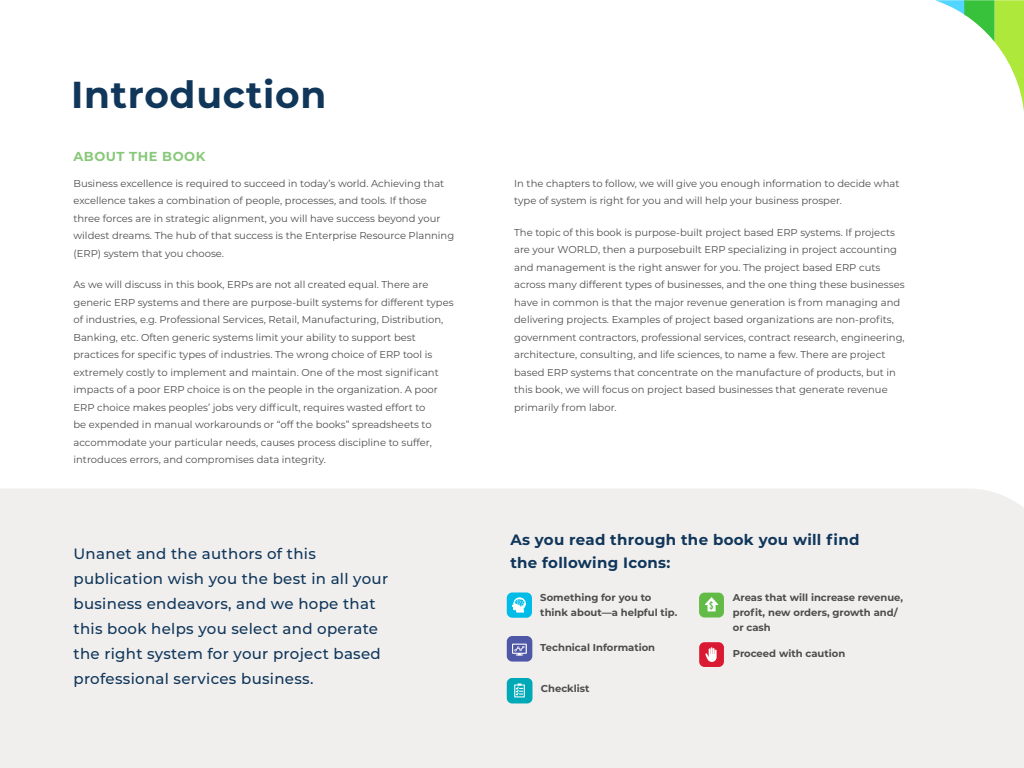
<style>
.page{position:relative;width:1024px;height:768px;background:#fff}
.page>*{position:absolute;margin:0;border:0;box-sizing:border-box;transform-origin:0 0}
.t1{font:700 37.5px "Montserrat";letter-spacing:.02em;color:#10365a}
.t2{font:500 15px/25px "Montserrat";letter-spacing:.02em;color:#10365a}
.t3{font:700 15px/22.5px "Montserrat";letter-spacing:.02em;color:#10365a}
.t4{font:700 13px "Montserrat";letter-spacing:.04em;color:#88c879}
.t5{font:10px/17.5px "Montserrat";color:#4d4d4d}
.t6{font:700 10px/15px "Montserrat";color:#4d4d4d}
.t7{font:9.95px "Trade Gothic LT Std Bd Cn 20";color:#62bb46}
</style>
<div class="page">
<svg style="left:936px;top:0;width:88px;height:112px"></svg>
<div style="left:0;top:489px;width:1024px;height:279px;background:#f0efee"></div>
<div style="left:507px;top:592px;width:25px;height:26px;background:#00bce7;border-radius:5px"></div>
<svg style="left:512px;top:597px;width:13px;height:15px"></svg>
<div style="left:507px;top:636px;width:25px;height:26px;background:#4e58a7;border-radius:6px"></div>
<svg style="left:512px;top:644px;width:15px;height:12px"></svg>
<div style="left:699px;top:593px;width:25px;height:25px;background:#62bb46;border-radius:5px"></div>
<div style="left:708px;top:605px;width:8px;height:6px;background:#fff"></div>
<svg style="left:705px;top:597px;width:13px;height:8px"></svg>
<div style="left:699px;top:642px;width:25px;height:25px;background:#da1a32;border-radius:5px"></div>
<svg style="left:705px;top:647px;width:12px;height:15px"></svg>
<div style="left:507px;top:678px;width:25px;height:25px;background:#00a9b7;border-radius:5px"></div>
<svg style="left:514px;top:683px;width:11px;height:14px"></svg>
<h1 class="t1" style="left:71px;top:68px;width:257px">Introduction</h1>
<h3 class="t4" style="left:74px;top:147px;width:133px">ABOUT THE BOOK</h3>
<p class="t5" style="left:74px;top:174px;width:382px">Business excellence is required to succeed in today’s world. Achieving that excellence takes a combination of people, processes, and tools. If those three forces are in strategic alignment, you will have success beyond your wildest dreams. The hub of that success is the Enterprise Resource Planning (ERP) system that you choose.</p>
<p class="t5" style="left:74px;top:276px;width:382px">As we will discuss in this book, ERPs are not all created equal. There are generic ERP systems and there are purpose-built systems for different types of industries, e.g. Professional Services, Retail, Manufacturing, Distribution, Banking, etc. Often generic systems limit your ability to support best practices for specific types of industries. The wrong choice of ERP tool is extremely costly to implement and maintain. One of the most significant impacts of a poor ERP choice is on the people in the organization. A poor ERP choice makes peoples’ jobs very difficult, requires wasted effort to<br>be expended in manual workarounds or “off the books” spreadsheets to accommodate your particular needs, causes process discipline to suffer, introduces errors, and compromises data integrity.</p>
<h2 class="t2" style="left:74px;top:540px;width:316px">Unanet and the authors of this publication wish you the best in all your business endeavors, and we hope that this book helps you select and operate the right system for your project based professional services business.</h2>
<p class="t5" style="left:514px;top:174px;width:387px">In the chapters to follow, we will give you enough information to decide what type of system is right for you and will help your business prosper.</p>
<p class="t5" style="left:514px;top:223px;width:392px">The topic of this book is purpose-built project based ERP systems. If projects are your WORLD, then a purposebuilt ERP specializing in project accounting and management is the right answer for you. The project based ERP cuts across many different types of businesses, and the one thing these businesses have in common is that the major revenue generation is from managing and delivering projects. Examples of project based organizations are non-profits, government contractors, professional services, contract research, engineering, architecture, consulting, and life sciences, to name a few. There are project based ERP systems that concentrate on the manufacture of products, but in this book, we will focus on project based businesses that generate revenue primarily from labor.</p>
<h2 class="t3" style="left:510px;top:528px;width:351px">As you read through the book you will find the following Icons:</h2>
<p class="t6" style="left:540px;top:590px;width:139px">Something for you to think about—a helpful tip.</p>
<p class="t6" style="left:540px;top:640px;width:116px">Technical Information</p>
<p class="t6" style="left:733px;top:589px;width:172px">Areas that will increase revenue, profit, new orders, growth and/ or cash</p>
<p class="t6" style="left:733px;top:645px;width:114px">Proceed with caution</p>
<p class="t7" style="left:709px;top:600px;width:6px">$</p>
<p class="t6" style="left:541px;top:681px;width:50px">Checklist</p>
</div>
